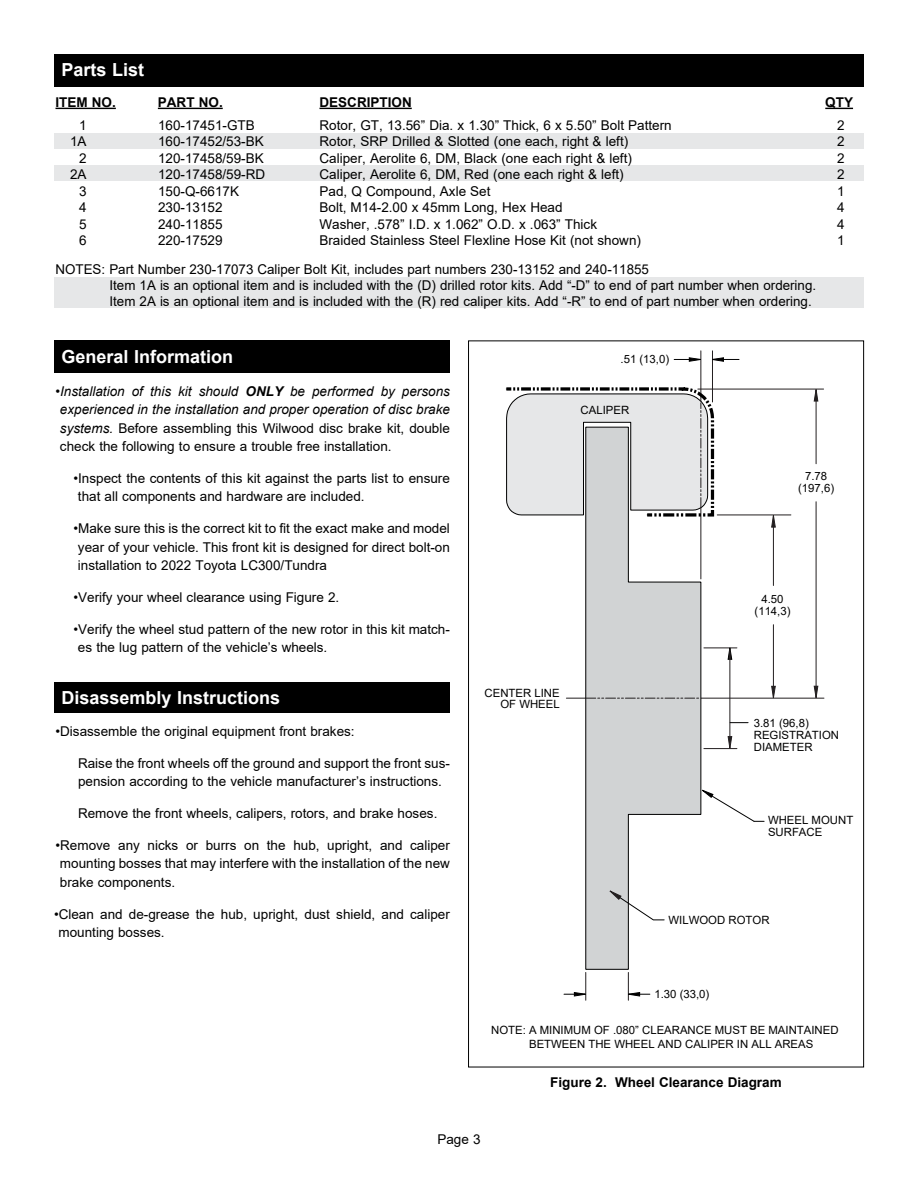
<style>
.page{position:relative;width:918px;height:1188px;background:#fff}
.page>*{position:absolute;margin:0;border:0;box-sizing:border-box;transform-origin:0 0}
.t1{font:700 18px "Arial";color:#fff}
.t2{font:13.5px/16.5px "Arial";color:#000}
.t3{font:italic 13.5px/18.3px "Arial";color:#000;text-align:justify}
.t4{font:700 13.5px "Arial";color:#000}
.t5{font:11.4px/12.1px "Arial";color:#000}
.s1{font-style:normal}
.s2{font-weight:700}
.s3{font-style:italic}
</style>
<div class="page">
<div style="left:54px;top:341px;width:396px;height:32px;background:#000"></div>
<div style="left:54px;top:682px;width:396px;height:31px;background:#000"></div>
<div style="left:54px;top:54px;width:810px;height:32px;background:#000"></div>
<div style="left:54px;top:278px;width:810px;height:30px;background:#e6e7e8"></div>
<div style="left:54px;top:133px;width:810px;height:15px;background:#e6e7e8"></div>
<div style="left:54px;top:165px;width:810px;height:15px;background:#e6e7e8"></div>
<hr style="left:56px;top:108px;width:60px;height:1px;background:#000">
<hr style="left:158px;top:108px;width:65px;height:1px;background:#000">
<hr style="left:320px;top:108px;width:92px;height:1px;background:#000">
<svg style="left:825px;top:108px;width:28px;height:1px"></svg>
<hr style="left:566px;top:698px;width:258px;height:1px;background:#231f20">
<hr style="left:700px;top:351px;width:1px;height:228px;background:#231f20">
<hr style="left:698px;top:389px;width:126px;height:1px;background:#231f20">
<hr style="left:717px;top:515px;width:74px;height:1px;background:#231f20">
<hr style="left:704px;top:647px;width:33px;height:1px;background:#231f20">
<hr style="left:704px;top:748px;width:33px;height:1px;background:#231f20">
<hr style="left:712px;top:351px;width:1px;height:51px;background:#231f20">
<svg style="left:585px;top:518px;width:117px;height:452px"></svg>
<svg style="left:628px;top:972px;width:22px;height:28px"></svg>
<svg style="left:564px;top:972px;width:22px;height:28px"></svg>
<svg style="left:771px;top:685px;width:5px;height:14px"></svg>
<svg style="left:771px;top:515px;width:5px;height:13px"></svg>
<hr style="left:773px;top:625px;width:1px;height:73px;background:#231f20">
<hr style="left:773px;top:516px;width:1px;height:70px;background:#231f20">
<svg style="left:813px;top:685px;width:6px;height:14px"></svg>
<svg style="left:813px;top:389px;width:6px;height:13px"></svg>
<hr style="left:816px;top:502px;width:1px;height:196px;background:#231f20">
<hr style="left:816px;top:390px;width:1px;height:74px;background:#231f20">
<svg style="left:712px;top:357px;width:27px;height:5px"></svg>
<svg style="left:674px;top:357px;width:27px;height:5px"></svg>
<svg style="left:727px;top:736px;width:6px;height:13px"></svg>
<svg style="left:727px;top:647px;width:6px;height:13px"></svg>
<hr style="left:729px;top:649px;width:1px;height:93px;background:#231f20">
<svg style="left:730px;top:722px;width:18px;height:1px"></svg>
<svg style="left:701px;top:789px;width:63px;height:33px"></svg>
<svg style="left:609px;top:890px;width:56px;height:31px"></svg>
<svg style="left:506px;top:386px;width:210px;height:132px"></svg>
<svg style="left:586px;top:698px;width:115px;height:1px"></svg>
<h1 class="t1" style="left:62px;top:57px;width:84px">Parts List</h1>
<p class="t4" style="left:56px;top:93px;width:62px">ITEM NO.</p>
<p class="t4" style="left:158px;top:93px;width:66px">PART NO.</p>
<p class="t4" style="left:320px;top:93px;width:94px">DESCRIPTION</p>
<p class="t4" style="left:825px;top:93px;width:29px">QTY</p>
<p class="t2" style="left:158px;top:117px;width:109px">160-17451-GTB<br>160-17452/53-BK<br>120-17458/59-BK<br>120-17458/59-RD<br>150-Q-6617K<br>230-13152<br>240-11855<br>220-17529</p>
<p class="t2" style="left:319px;top:117px;width:354px">Rotor, GT, 13.56” Dia. x 1.30” Thick, 6 x 5.50” Bolt Pattern Rotor, SRP Drilled &amp; Slotted (one each, right &amp; left)<br>Caliper, Aerolite 6, DM, Black (one each right &amp; left)<br>Caliper, Aerolite 6, DM, Red (one each right &amp; left)<br>Pad, Q Compound, Axle Set<br>Bolt, M14-2.00 x 45mm Long, Hex Head<br>Washer, .578” I.D. x 1.062” O.D. x .063” Thick<br>Braided Stainless Steel Flexline Hose Kit (not shown)</p>
<p class="t2" style="left:70px;top:117px;width:18px;text-align:right">1<br>1A<br>2<br>2A<br>3<br>4<br>5<br>6</p>
<p class="t2" style="left:837px;top:117px;width:9px;text-align:justify">2<br>2<br>2<br>2<br>1<br>4<br>4<br>1</p>
<p class="t2" style="left:109px;top:261px;width:708px;text-indent:-54px">NOTES: Part Number 230-17073 Caliper Bolt Kit, includes part numbers 230-13152 and 240-11855<br>Item 1A is an optional item and is included with the (D) drilled rotor kits. Add “-D” to end of part number when ordering.<br>Item 2A is an optional item and is included with the (R) red caliper kits. Add “-R” to end of part number when ordering.</p>
<h1 class="t1" style="left:61px;top:344px;width:173px">General Information</h1>
<p class="t3" style="left:60px;top:382px;width:392px;text-indent:-4px"><span class="s1">•</span>Installation of this kit should <span class="s2">ONLY</span> be performed by persons experienced in the installation and proper operation of disc brake systems. <span class="s1">Before assembling this Wilwood disc brake kit, double check the following to ensure a trouble free installation.</span></p>
<p class="t2" style="left:78px;top:469px;width:373px;line-height:18.3px;text-indent:-4px">•Inspect the contents of this kit against the parts list to ensure that all components and hardware are included.</p>
<p class="t2" style="left:78px;top:519px;width:373px;line-height:18.3px;text-align:justify;text-indent:-4px">•Make sure this is the correct kit to fit the exact make and model year of your vehicle. This front kit is designed for direct bolt-on installation to 2022 Toyota LC300/Tundra</p>
<p class="t2" style="left:73px;top:589px;width:267px">•Verify your wheel clearance using Figure 2.</p>
<p class="t2" style="left:78px;top:620px;width:374px;line-height:18.3px;text-indent:-4px">•Verify the wheel stud pattern of the new rotor in this kit match&shy;es the lug pattern of the vehicle’s wheels<span class="s3">.</span></p>
<h1 class="t1" style="left:61px;top:685px;width:220px">Disassembly Instructions</h1>
<p class="t2" style="left:55px;top:723px;width:301px">•Disassemble the original equipment front brakes:</p>
<p class="t2" style="left:78px;top:754px;width:373px;line-height:18.3px">Raise the front wheels off the ground and support the front sus&shy;pension according to the vehicle manufacturer’s instructions.</p>
<p class="t2" style="left:78px;top:805px;width:361px">Remove the front wheels, calipers, rotors, and brake hoses.</p>
<p class="t2" style="left:60px;top:836px;width:391px;line-height:18.3px;text-align:justify;text-indent:-4px">•Remove any nicks or burrs on the hub, upright, and caliper mounting bosses that may interfere with the installation of the new brake components.</p>
<p class="t2" style="left:58px;top:905px;width:393px;line-height:18.3px;text-indent:-4px">•Clean and de-grease the hub, upright, dust shield, and caliper mounting bosses.</p>
<p class="t5" style="left:621px;top:353px;width:50px">.51 (13,0)</p>
<p class="t5" style="left:581px;top:404px;width:50px">CALIPER</p>
<p class="t5" style="left:798px;top:470px;width:38px;text-align:center">7.78 (197,6)</p>
<p class="t5" style="left:485px;top:687px;width:77px;line-height:11.4px;text-align:right">CENTER LINE<br>OF WHEEL</p>
<p class="t5" style="left:755px;top:593px;width:38px;text-align:center">4.50 (114,3)</p>
<p class="t5" style="left:754px;top:716px;width:87px">3.81 (96,8)<br>REGISTRATION<br>DIAMETER</p>
<p class="t5" style="left:768px;top:814px;width:87px;line-height:11.4px">WHEEL MOUNT<br>SURFACE</p>
<p class="t5" style="left:669px;top:914px;width:103px">WILWOOD ROTOR</p>
<p class="t5" style="left:654px;top:988px;width:56px">1.30 (33,0)</p>
<p class="t5" style="left:529px;top:1023px;width:311px;line-height:13.6px;text-indent:-38px">NOTE: A MINIMUM OF .080” CLEARANCE MUST BE MAINTAINED<br>BETWEEN THE WHEEL AND CALIPER IN ALL AREAS</p>
<p class="t4" style="left:550px;top:1072px;width:233px">Figure 2. Wheel Clearance Diagram</p>
<p class="t2" style="left:437px;top:1131px;width:45px">Page 3</p>
</div>
